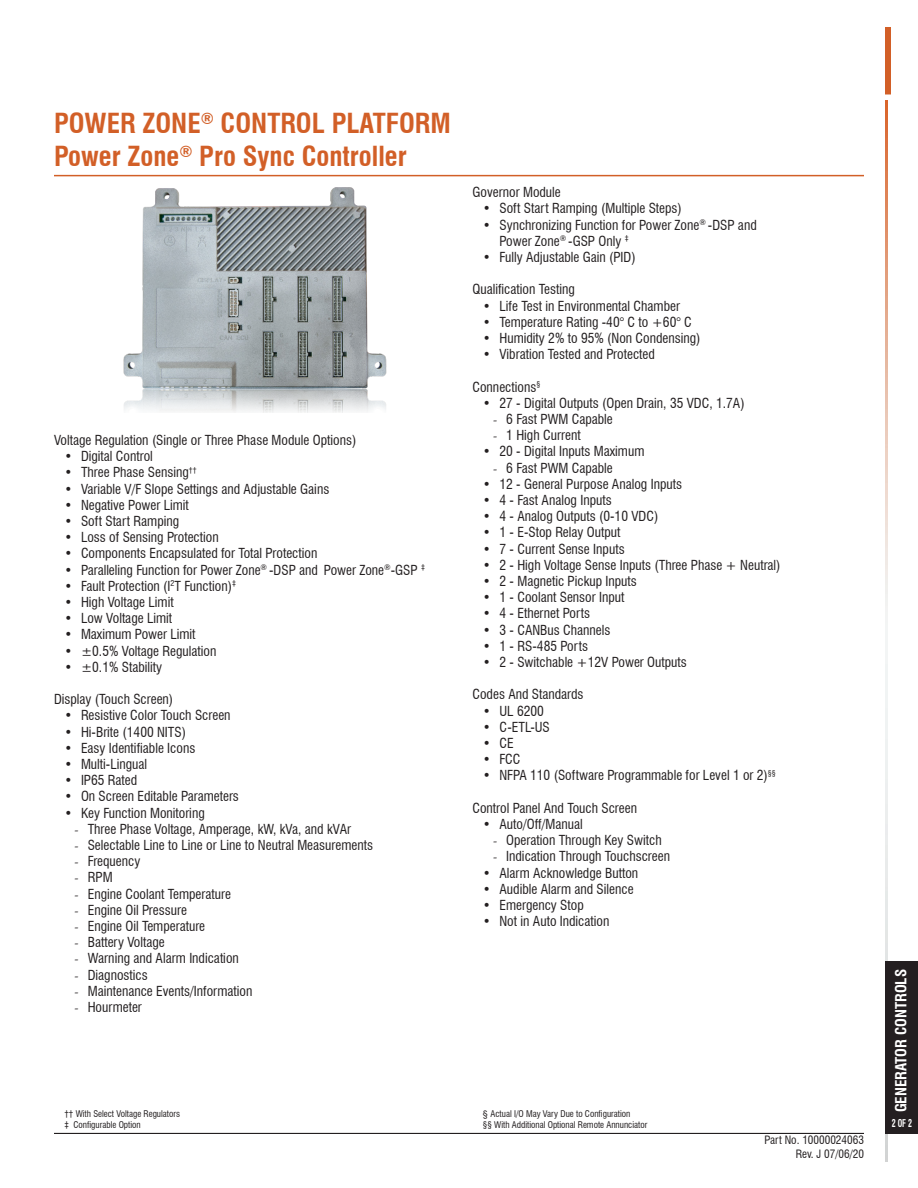
<style>
.page{position:relative;width:918px;height:1188px;background:#fff}
.page>*{position:absolute;margin:0;border:0;box-sizing:border-box;transform-origin:0 0}
.t1{font:700 condensed 27px/32.4px "Swiss 721 BT";color:#d25f27}
.t2{font:700 condensed 15px "Swiss 721 BT";color:#fff}
.Headers{font:condensed 13.5px/16.2px "Swiss 721 BT";color:#231f20}
.t3{font:condensed 11.25px/13.5px "Swiss 721 BT";color:#231f20;text-align:right}
.t4{font:700 condensed 10.5px "Swiss 721 BT";color:#fff;scale:.75 1}
.t5{font:condensed 9px "Swiss 721 BT";color:#231f20}
.s1{font-family:"Minion Pro";font-stretch:normal}
.s2{font-family:"Arial";font-stretch:normal}
</style>
<div class="page">
<hr style="left:54px;top:1133px;width:810px;height:1px;background:#231f20">
<hr style="left:54px;top:175px;width:810px;height:1px;background:#d25f27">
<svg style="left:886px;top:101px;width:1px;height:1060px"></svg>
<div style="left:885px;top:27px;width:6px;height:67px;background:#d25f27"></div>
<div style="left:886px;top:962px;width:32px;height:172px;background:#241f21"></div>
<img style="left:123px;top:187px;width:264px;height:226px">
<h1 class="t1" style="left:54px;top:107px;width:398px">POWER ZONE<sup>®</sup> CONTROL PLATFORM<br>Power Zone<sup>®</sup> Pro Sync Controller</h1>
<p class="Headers" style="left:54px;top:432px;width:304px">Voltage Regulation (Single or Three Phase Module Options)</p>
<p class="Headers" style="left:64px;top:448px;width:90px">• Digital Control</p>
<p class="Headers" style="left:64px;top:464px;width:134px">• Three Phase Sensing<sup>††</sup></p>
<p class="Headers" style="left:64px;top:481px;width:266px">• Variable V/F Slope Settings and Adjustable Gains</p>
<p class="Headers" style="left:64px;top:497px;width:126px">• Negative Power Limit</p>
<p class="Headers" style="left:64px;top:513px;width:116px">• Soft Start Ramping</p>
<p class="Headers" style="left:64px;top:529px;width:156px">• Loss of Sensing Protection</p>
<p class="Headers" style="left:64px;top:545px;width:254px">• Components Encapsulated for Total Protection</p>
<p class="Headers" style="left:64px;top:562px;width:362px">• Paralleling Function for Power Zone<sup>®</sup> -DSP and Power Zone<sup>®</sup>-GSP <sup>‡</sup></p>
<p class="Headers" style="left:64px;top:578px;width:173px">• Fault Protection (I<sup>2</sup>T Function)<sup>‡</sup></p>
<p class="Headers" style="left:64px;top:594px;width:111px">• High Voltage Limit</p>
<p class="Headers" style="left:64px;top:610px;width:109px">• Low Voltage Limit</p>
<p class="Headers" style="left:64px;top:626px;width:133px">• Maximum Power Limit</p>
<p class="Headers" style="left:64px;top:643px;width:153px">• ±0.5% Voltage Regulation</p>
<p class="Headers" style="left:64px;top:659px;width:99px">• ±0.1% Stability</p>
<p class="Headers" style="left:54px;top:691px;width:121px">Display (Touch Screen)</p>
<p class="Headers" style="left:64px;top:707px;width:168px">• Resistive Color Touch Screen</p>
<p class="Headers" style="left:64px;top:724px;width:123px">• Hi-Brite (1400 NITS)</p>
<p class="Headers" style="left:64px;top:740px;width:132px">• Easy Identifiable Icons</p>
<p class="Headers" style="left:64px;top:756px;width:84px">• Multi-Lingual</p>
<p class="Headers" style="left:64px;top:772px;width:74px">• IP65 Rated</p>
<p class="Headers" style="left:64px;top:788px;width:176px">• On Screen Editable Parameters</p>
<p class="Headers" style="left:64px;top:805px;width:142px">• Key Function Monitoring</p>
<p class="Headers" style="left:74px;top:821px;width:278px"><span class="s1">-</span> Three Phase Voltage, Amperage, kW, kVa, and kVAr</p>
<p class="Headers" style="left:74px;top:837px;width:300px"><span class="s1">-</span> Selectable Line to Line or Line to Neutral Measurements</p>
<p class="Headers" style="left:74px;top:853px;width:68px"><span class="s1">-</span> Frequency</p>
<p class="Headers" style="left:74px;top:869px;width:40px"><span class="s1">-</span> RPM</p>
<p class="Headers" style="left:74px;top:886px;width:158px"><span class="s1">-</span> Engine Coolant Temperature</p>
<p class="Headers" style="left:74px;top:902px;width:114px"><span class="s1">-</span> Engine Oil Pressure</p>
<p class="Headers" style="left:74px;top:918px;width:133px"><span class="s1">-</span> Engine Oil Temperature</p>
<p class="Headers" style="left:74px;top:934px;width:92px"><span class="s1">-</span> Battery Voltage</p>
<p class="Headers" style="left:74px;top:950px;width:166px"><span class="s1">-</span> Warning and Alarm Indication</p>
<p class="Headers" style="left:74px;top:967px;width:75px"><span class="s1">-</span> Diagnostics</p>
<p class="Headers" style="left:74px;top:983px;width:180px"><span class="s1">-</span> Maintenance Events/Information</p>
<p class="Headers" style="left:74px;top:999px;width:69px"><span class="s1">-</span> Hourmeter</p>
<p class="Headers" style="left:473px;top:184px;width:90px">Governor Module</p>
<p class="Headers" style="left:483px;top:200px;width:200px">• Soft Start Ramping (Multiple Steps)</p>
<p class="Headers" style="left:500px;top:217px;width:259px;text-indent:-17px">• Synchronizing Function for Power Zone<sup>®</sup> -DSP and<br>Power Zone<sup>®</sup> -GSP Only <sup>‡</sup></p>
<p class="Headers" style="left:483px;top:249px;width:154px">• Fully Adjustable Gain (PID)</p>
<p class="Headers" style="left:473px;top:281px;width:104px">Qualification Testing</p>
<p class="Headers" style="left:483px;top:298px;width:199px">• Life Test in Environmental Chamber</p>
<p class="Headers" style="left:483px;top:314px;width:210px">• Temperature Rating -40° C to +60° C</p>
<p class="Headers" style="left:483px;top:330px;width:219px">• Humidity 2% to 95% (Non Condensing)</p>
<p class="Headers" style="left:483px;top:346px;width:173px">• Vibration Tested and Protected</p>
<p class="Headers" style="left:473px;top:379px;width:69px">Connections<sup>§</sup></p>
<p class="Headers" style="left:483px;top:395px;width:263px">• 27 - Digital Outputs (Open Drain, 35 VDC, 1.7A)</p>
<p class="Headers" style="left:493px;top:411px;width:122px"><span class="s1">-</span> 6 Fast PWM Capable</p>
<p class="Headers" style="left:493px;top:427px;width:89px"><span class="s1">-</span> 1 High Current</p>
<p class="Headers" style="left:483px;top:443px;width:163px">• 20 - Digital Inputs Maximum</p>
<p class="Headers" style="left:493px;top:460px;width:122px"><span class="s1">-</span> 6 Fast PWM Capable</p>
<p class="Headers" style="left:483px;top:476px;width:201px">• 12 - General Purpose Analog Inputs</p>
<p class="Headers" style="left:483px;top:492px;width:130px">• 4 - Fast Analog Inputs</p>
<p class="Headers" style="left:483px;top:508px;width:177px">• 4 - Analog Outputs (0-10 VDC)</p>
<p class="Headers" style="left:483px;top:524px;width:139px">• 1 - E-Stop Relay Output</p>
<p class="Headers" style="left:483px;top:541px;width:143px">• 7 - Current Sense Inputs</p>
<p class="Headers" style="left:483px;top:557px;width:299px">• 2 - High Voltage Sense Inputs (Three Phase + Neutral)</p>
<p class="Headers" style="left:483px;top:573px;width:155px">• 2 - Magnetic Pickup Inputs</p>
<p class="Headers" style="left:483px;top:589px;width:143px">• 1 - Coolant Sensor Input</p>
<p class="Headers" style="left:483px;top:605px;width:109px">• 4 - Ethernet Ports</p>
<p class="Headers" style="left:483px;top:622px;width:129px">• 3 - CANBus Channels</p>
<p class="Headers" style="left:483px;top:638px;width:107px">• 1 - RS-485 Ports</p>
<p class="Headers" style="left:483px;top:654px;width:205px">• 2 - Switchable +12V Power Outputs</p>
<p class="Headers" style="left:473px;top:686px;width:113px">Codes And Standards</p>
<p class="Headers" style="left:483px;top:703px;width:62px">• UL 6200</p>
<p class="Headers" style="left:483px;top:719px;width:68px">• C-ETL-US</p>
<p class="Headers" style="left:483px;top:735px;width:32px">• CE</p>
<p class="Headers" style="left:483px;top:751px;width:39px">• FCC</p>
<p class="Headers" style="left:483px;top:767px;width:294px">• NFPA 110 (Software Programmable for Level 1 or 2)<sup>§§</sup></p>
<p class="Headers" style="left:473px;top:800px;width:166px">Control Panel And Touch Screen</p>
<p class="Headers" style="left:483px;top:816px;width:101px">• Auto/Off/Manual</p>
<p class="Headers" style="left:493px;top:832px;width:170px"><span class="s1">-</span> Operation Through Key Switch</p>
<p class="Headers" style="left:493px;top:848px;width:179px"><span class="s1">-</span> Indication Through Touchscreen</p>
<p class="Headers" style="left:483px;top:865px;width:157px">• Alarm Acknowledge Button</p>
<p class="Headers" style="left:483px;top:881px;width:152px">• Audible Alarm and Silence</p>
<p class="Headers" style="left:483px;top:897px;width:102px">• Emergency Stop</p>
<p class="Headers" style="left:483px;top:913px;width:128px">• Not in Auto Indication</p>
<p class="t5" style="left:64px;top:1109px;width:117px">†† With Select Voltage Regulators</p>
<p class="t5" style="left:64px;top:1119px;width:78px">‡ Configurable Option</p>
<p class="t5" style="left:483px;top:1109px;width:149px"><span class="s2">§</span> Actual I/O May Vary Due to Configuration</p>
<p class="t5" style="left:483px;top:1119px;width:166px">§§ With Additional Optional Remote Annunciator</p>
<p class="t3" style="left:764px;top:1133px;width:101px">Part No. 10000024063<br>Rev. J 07/06/20</p>
<p class="t2" style="left:892px;top:1112px;width:145px;rotate:-90deg">GENERATOR CONTROLS</p>
<p class="t4" style="left:892px;top:1117px;width:29px">2 OF 2</p>
</div>
